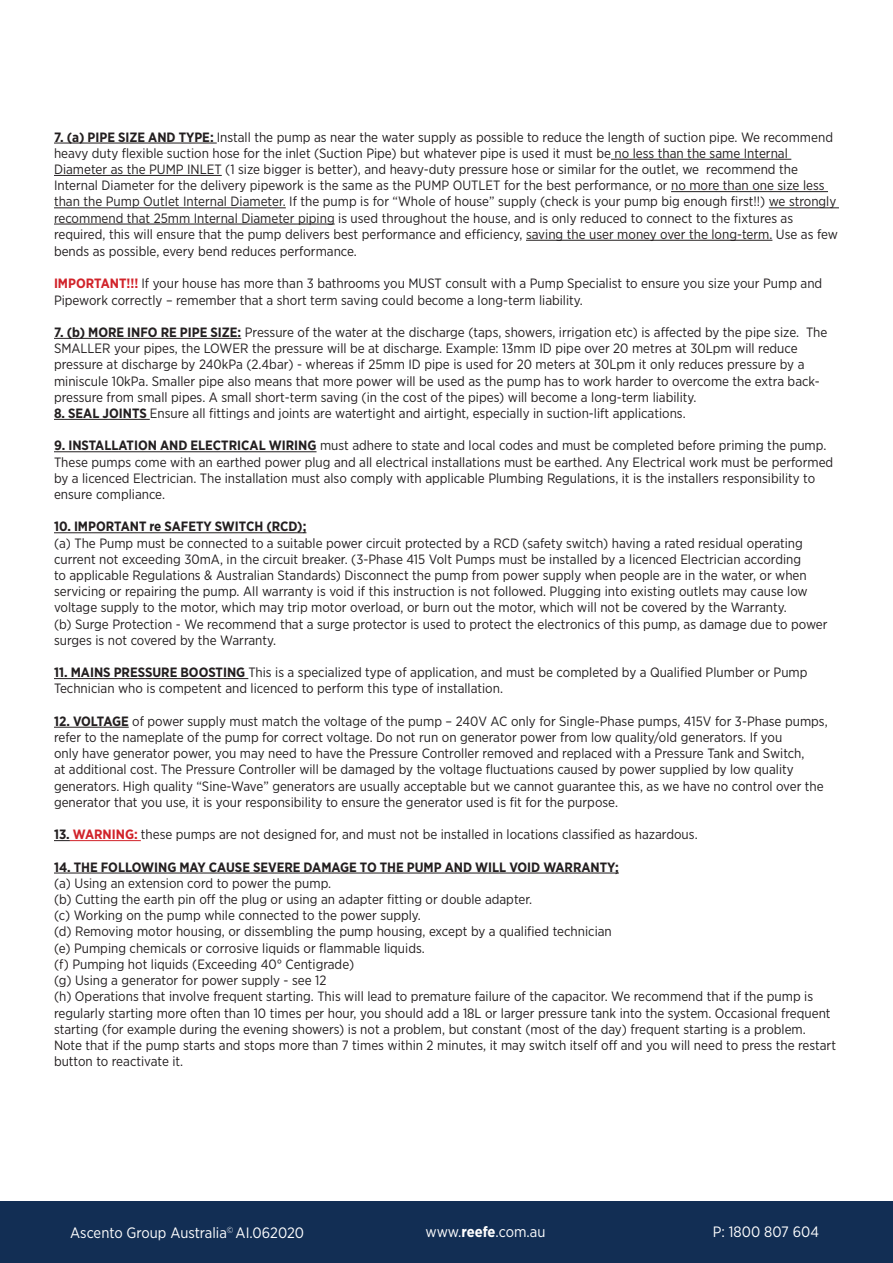
<style>
.page{position:relative;width:893px;height:1263px;background:#fff}
.page>*{position:absolute;margin:0;border:0;box-sizing:border-box;transform-origin:0 0}
.t1{font:15px "Gotham Narrow";color:#fff}
.t2{font:13.5px/16.2px "Gotham Narrow";color:#231f20}
.t3{font:700 13.5px "Gotham Narrow";color:#231f20}
.s1{font-weight:700}
.s2{font-weight:700;color:#d1232a}
</style>
<div class="page">
<div style="left:0;top:1201px;width:893px;height:62px;background:#122e54"></div>
<hr style="left:54px;top:143px;width:163px;height:1px;background:#231f20">
<hr style="left:611px;top:159px;width:180px;height:1px;background:#231f20">
<hr style="left:54px;top:175px;width:168px;height:1px;background:#231f20">
<hr style="left:671px;top:191px;width:157px;height:1px;background:#231f20">
<hr style="left:54px;top:207px;width:232px;height:1px;background:#231f20">
<hr style="left:769px;top:207px;width:70px;height:1px;background:#231f20">
<hr style="left:54px;top:224px;width:281px;height:1px;background:#231f20">
<hr style="left:526px;top:240px;width:246px;height:1px;background:#231f20">
<hr style="left:54px;top:338px;width:187px;height:1px;background:#231f20">
<hr style="left:54px;top:419px;width:96px;height:1px;background:#231f20">
<hr style="left:54px;top:451px;width:263px;height:1px;background:#231f20">
<hr style="left:54px;top:532px;width:252px;height:1px;background:#231f20">
<hr style="left:54px;top:678px;width:194px;height:1px;background:#231f20">
<hr style="left:54px;top:727px;width:75px;height:1px;background:#231f20">
<svg style="left:54px;top:840px;width:16px;height:1px"></svg>
<hr style="left:70px;top:840px;width:71px;height:1px;background:#d1232a">
<hr style="left:54px;top:873px;width:565px;height:1px;background:#231f20">
<p class="t2" style="left:54px;top:128px;width:785px"><span class="s1">7. (a) PIPE SIZE AND TYPE:</span> Install the pump as near the water supply as possible to reduce the length of suction pipe. We recommend heavy duty flexible suction hose for the inlet (Suction Pipe) but whatever pipe is used it must be no less than the same Internal Diameter as the PUMP INLET (1 size bigger is better), and heavy-duty pressure hose or similar for the outlet, we recommend the Internal Diameter for the delivery pipework is the same as the PUMP OUTLET for the best performance, or no more than one size less than the Pump Outlet Internal Diameter. If the pump is for “Whole of house” supply (check is your pump big enough first!!) we strongly recommend that 25mm Internal Diameter piping is used throughout the house, and is only reduced to connect to the fixtures as required, this will ensure that the pump delivers best performance and efficiency, saving the user money over the long-term. Use as few bends as possible, every bend reduces performance.</p>
<p class="t2" style="left:54px;top:275px;width:770px"><span class="s2">IMPORTANT!!!</span> If your house has more than 3 bathrooms you MUST consult with a Pump Specialist to ensure you size your Pump and<br>Pipework correctly – remember that a short term saving could become a long-term liability.</p>
<p class="t2" style="left:54px;top:324px;width:775px"><span class="s1">7. (b) MORE INFO RE PIPE SIZE:</span> Pressure of the water at the discharge (taps, showers, irrigation etc) is affected by the pipe size. The SMALLER your pipes, the LOWER the pressure will be at discharge. Example: 13mm ID pipe over 20 metres at 30Lpm will reduce pressure at discharge by 240kPa (2.4bar) - whereas if 25mm ID pipe is used for 20 meters at 30Lpm it only reduces pressure by a miniscule 10kPa. Smaller pipe also means that more power will be used as the pump has to work harder to overcome the extra back&shy;pressure from small pipes. A small short-term saving (in the cost of the pipes) will become a long-term liability.</p>
<p class="t2" style="left:54px;top:405px;width:633px"><span class="s1">8. SEAL JOINTS</span> Ensure all fittings and joints are watertight and airtight, especially in suction-lift applications.</p>
<p class="t2" style="left:54px;top:437px;width:781px"><span class="s1">9. INSTALLATION AND ELECTRICAL WIRING</span> must adhere to state and local codes and must be completed before priming the pump.<br>These pumps come with an earthed power plug and all electrical installations must be earthed. Any Electrical work must be performed by a licenced Electrician. The installation must also comply with applicable Plumbing Regulations, it is the installers responsibility to ensure compliance.</p>
<p class="t3" style="left:54px;top:518px;width:254px">10. IMPORTANT re SAFETY SWITCH (RCD);</p>
<p class="t2" style="left:54px;top:534px;width:755px">(a) The Pump must be connected to a suitable power circuit protected by a RCD (safety switch) having a rated residual operating current not exceeding 30mA, in the circuit breaker. (3-Phase 415 Volt Pumps must be installed by a licenced Electrician according to applicable Regulations &amp; Australian Standards) Disconnect the pump from power supply when people are in the water, or when servicing or repairing the pump. All warranty is void if this instruction is not followed. Plugging into existing outlets may cause low voltage supply to the motor, which may trip motor overload, or burn out the motor, which will not be covered by the Warranty.</p>
<p class="t2" style="left:54px;top:615px;width:775px">(b) Surge Protection - We recommend that a surge protector is used to protect the electronics of this pump, as damage due to power surges is not covered by the Warranty.</p>
<p class="t2" style="left:54px;top:664px;width:755px"><span class="s1">11. MAINS PRESSURE BOOSTING</span> This is a specialized type of application, and must be completed by a Qualified Plumber or Pump<br>Technician who is competent and licenced to perform this type of installation.</p>
<p class="t2" style="left:54px;top:713px;width:775px"><span class="s1">12. VOLTAGE</span> of power supply must match the voltage of the pump – 240V AC only for Single-Phase pumps, 415V for 3-Phase pumps, refer to the nameplate of the pump for correct voltage. Do not run on generator power from low quality/old generators. If you<br>only have generator power, you may need to have the Pressure Controller removed and replaced with a Pressure Tank and Switch,<br>at additional cost. The Pressure Controller will be damaged by the voltage fluctuations caused by power supplied by low quality generators. High quality “Sine-Wave” generators are usually acceptable but we cannot guarantee this, as we have no control over the generator that you use, it is your responsibility to ensure the generator used is fit for the purpose.</p>
<p class="t2" style="left:54px;top:826px;width:645px"><span class="s1">13.</span> <span class="s2">WARNING:</span> these pumps are not designed for, and must not be installed in locations classified as hazardous.</p>
<p class="t3" style="left:54px;top:858px;width:566px">14. THE FOLLOWING MAY CAUSE SEVERE DAMAGE TO THE PUMP AND WILL VOID WARRANTY;</p>
<p class="t2" style="left:54px;top:875px;width:279px">(a) Using an extension cord to power the pump.</p>
<p class="t2" style="left:54px;top:891px;width:480px">(b) Cutting the earth pin off the plug or using an adapter fitting or double adapter.</p>
<p class="t2" style="left:54px;top:907px;width:368px">(c) Working on the pump while connected to the power supply.</p>
<p class="t2" style="left:54px;top:923px;width:559px">(d) Removing motor housing, or dissembling the pump housing, except by a qualified technician</p>
<p class="t2" style="left:54px;top:939px;width:372px">(e) Pumping chemicals or corrosive liquids or flammable liquids.</p>
<p class="t2" style="left:54px;top:956px;width:302px">(f) Pumping hot liquids (Exceeding 40° Centigrade)</p>
<p class="t2" style="left:54px;top:972px;width:274px">(g) Using a generator for power supply - see 12</p>
<p class="t2" style="left:54px;top:988px;width:783px">(h) Operations that involve frequent starting. This will lead to premature failure of the capacitor. We recommend that if the pump is regularly starting more often than 10 times per hour, you should add a 18L or larger pressure tank into the system. Occasional frequent starting (for example during the evening showers) is not a problem, but constant (most of the day) frequent starting is a problem.<br>Note that if the pump starts and stops more than 7 times within 2 minutes, it may switch itself off and you will need to press the restart button to reactivate it.</p>
<p class="t1" style="left:70px;top:1223px;width:236px">Ascento Group Australia<sup>©</sup> AI.062020</p>
<p class="t1" style="left:426px;top:1223px;width:121px">www.<span class="s1">reefe</span>.com.au</p>
<p class="t1" style="left:713px;top:1222px;width:108px">P: 1800 807 604</p>
</div>
